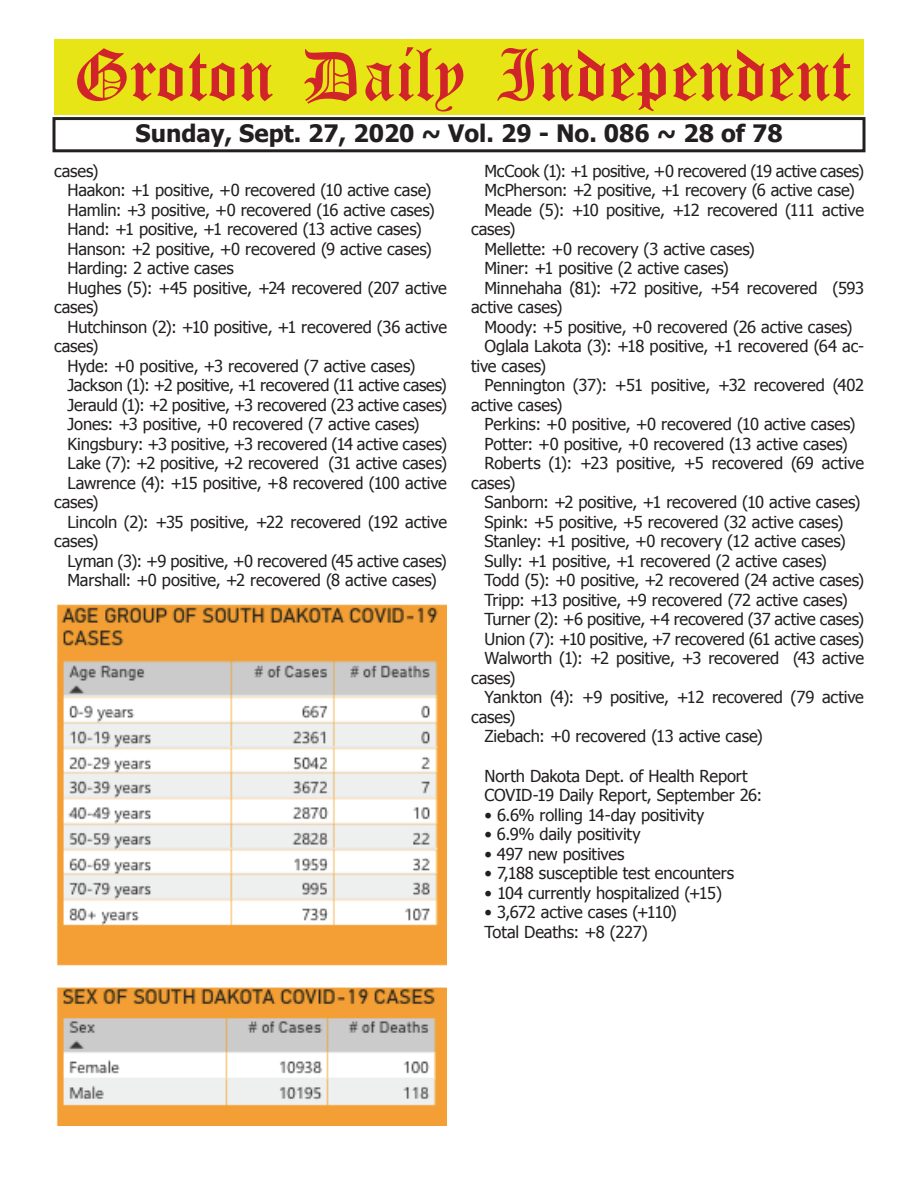
<style>
.page{position:relative;width:918px;height:1188px;background:#fff}
.page>*{position:absolute;margin:0;border:0;box-sizing:border-box;transform-origin:0 0}
.t1{font:54px "Old English Five";color:#d1232a}
.t2{font:700 24px "Tahoma";color:#231f20}
.t3{font:16.5px/19.5px "Tahoma";letter-spacing:-.01em;color:#231f20}
</style>
<div class="page">
<div style="left:52px;top:117px;width:814px;height:35px;border:3px solid #231f20"></div>
<div style="left:54px;top:40px;width:810px;height:75px;background:#e7e515"></div>
<img style="left:56px;top:604px;width:391px;height:521px">
<h1 class="t1" style="left:73px;top:50px;width:779px">Groton Daily Independent</h1>
<h2 class="t2" style="left:135px;top:116px;width:649px">Sunday, Sept. 27, 2020 ~ Vol. 29 - No. 086 ~ 28 of 78</h2>
<p class="t3" style="left:54px;top:160px;width:46px">cases)</p>
<p class="t3" style="left:67px;top:180px;width:366px">Haakon: +1 positive, +0 recovered (10 active case)</p>
<p class="t3" style="left:67px;top:199px;width:369px">Hamlin: +3 positive, +0 recovered (16 active cases)</p>
<p class="t3" style="left:67px;top:219px;width:356px">Hand: +1 positive, +1 recovered (13 active cases)</p>
<p class="t3" style="left:67px;top:238px;width:366px">Hanson: +2 positive, +0 recovered (9 active cases)</p>
<p class="t3" style="left:67px;top:258px;width:168px">Harding: 2 active cases</p>
<p class="t3" style="left:67px;top:277px;width:381px">Hughes (5): +45 positive, +24 recovered (207 active</p>
<p class="t3" style="left:54px;top:297px;width:46px">cases)</p>
<p class="t3" style="left:67px;top:316px;width:381px">Hutchinson (2): +10 positive, +1 recovered (36 active</p>
<p class="t3" style="left:54px;top:336px;width:46px">cases)</p>
<p class="t3" style="left:67px;top:355px;width:349px">Hyde: +0 positive, +3 recovered (7 active cases)</p>
<p class="t3" style="left:67px;top:375px;width:381px">Jackson (1): +2 positive, +1 recovered (11 active cases)</p>
<p class="t3" style="left:67px;top:394px;width:381px">Jerauld (1): +2 positive, +3 recovered (23 active cases)</p>
<p class="t3" style="left:67px;top:414px;width:354px">Jones: +3 positive, +0 recovered (7 active cases)</p>
<p class="t3" style="left:67px;top:433px;width:381px">Kingsbury: +3 positive, +3 recovered (14 active cases)</p>
<p class="t3" style="left:67px;top:453px;width:381px">Lake (7): +2 positive, +2 recovered (31 active cases)</p>
<p class="t3" style="left:67px;top:472px;width:381px">Lawrence (4): +15 positive, +8 recovered (100 active</p>
<p class="t3" style="left:54px;top:492px;width:46px">cases)</p>
<p class="t3" style="left:67px;top:511px;width:381px">Lincoln (2): +35 positive, +22 recovered (192 active</p>
<p class="t3" style="left:54px;top:531px;width:46px">cases)</p>
<p class="t3" style="left:67px;top:550px;width:381px">Lyman (3): +9 positive, +0 recovered (45 active cases)</p>
<p class="t3" style="left:67px;top:570px;width:371px">Marshall: +0 positive, +2 recovered (8 active cases)</p>
<p class="t3" style="left:485px;top:160px;width:381px">McCook (1): +1 positive, +0 recovered (19 active cases)</p>
<p class="t3" style="left:485px;top:180px;width:372px">McPherson: +2 positive, +1 recovery (6 active case)</p>
<p class="t3" style="left:485px;top:199px;width:381px">Meade (5): +10 positive, +12 recovered (111 active</p>
<p class="t3" style="left:471px;top:219px;width:46px">cases)</p>
<p class="t3" style="left:485px;top:238px;width:272px">Mellette: +0 recovery (3 active cases)</p>
<p class="t3" style="left:485px;top:258px;width:246px">Miner: +1 positive (2 active cases)</p>
<p class="t3" style="left:485px;top:277px;width:381px">Minnehaha (81): +72 positive, +54 recovered (593</p>
<p class="t3" style="left:471px;top:297px;width:93px">active cases)</p>
<p class="t3" style="left:485px;top:316px;width:370px">Moody: +5 positive, +0 recovered (26 active cases)</p>
<p class="t3" style="left:485px;top:336px;width:381px">Oglala Lakota (3): +18 positive, +1 recovered (64 ac-</p>
<p class="t3" style="left:471px;top:355px;width:77px">tive cases)</p>
<p class="t3" style="left:485px;top:375px;width:381px">Pennington (37): +51 positive, +32 recovered (402</p>
<p class="t3" style="left:471px;top:394px;width:93px">active cases)</p>
<p class="t3" style="left:485px;top:414px;width:372px">Perkins: +0 positive, +0 recovered (10 active cases)</p>
<p class="t3" style="left:485px;top:433px;width:365px">Potter: +0 positive, +0 recovered (13 active cases)</p>
<p class="t3" style="left:485px;top:453px;width:381px">Roberts (1): +23 positive, +5 recovered (69 active</p>
<p class="t3" style="left:471px;top:472px;width:46px">cases)</p>
<p class="t3" style="left:485px;top:492px;width:378px">Sanborn: +2 positive, +1 recovered (10 active cases)</p>
<p class="t3" style="left:485px;top:511px;width:360px">Spink: +5 positive, +5 recovered (32 active cases)</p>
<p class="t3" style="left:485px;top:531px;width:363px">Stanley: +1 positive, +0 recovery (12 active cases)</p>
<p class="t3" style="left:485px;top:550px;width:344px">Sully: +1 positive, +1 recovered (2 active cases)</p>
<p class="t3" style="left:485px;top:570px;width:381px">Todd (5): +0 positive, +2 recovered (24 active cases)</p>
<p class="t3" style="left:485px;top:589px;width:365px">Tripp: +13 positive, +9 recovered (72 active cases)</p>
<p class="t3" style="left:485px;top:609px;width:381px">Turner (2): +6 positive, +4 recovered (37 active cases)</p>
<p class="t3" style="left:485px;top:628px;width:381px">Union (7): +10 positive, +7 recovered (61 active cases)</p>
<p class="t3" style="left:485px;top:648px;width:381px">Walworth (1): +2 positive, +3 recovered (43 active</p>
<p class="t3" style="left:471px;top:667px;width:46px">cases)</p>
<p class="t3" style="left:485px;top:687px;width:381px">Yankton (4): +9 positive, +12 recovered (79 active</p>
<p class="t3" style="left:471px;top:706px;width:46px">cases)</p>
<p class="t3" style="left:485px;top:726px;width:280px">Ziebach: +0 recovered (13 active case)</p>
<p class="t3" style="left:485px;top:765px;width:279px">North Dakota Dept. of Health Report<br>COVID-19 Daily Report, September 26:</p>
<p class="t3" style="left:485px;top:804px;width:222px">• 6.6% rolling 14-day positivity</p>
<p class="t3" style="left:485px;top:824px;width:158px">• 6.9% daily positivity</p>
<p class="t3" style="left:485px;top:843px;width:142px">• 497 new positives</p>
<p class="t3" style="left:485px;top:863px;width:251px">• 7,188 susceptible test encounters</p>
<p class="t3" style="left:485px;top:882px;width:239px">• 104 currently hospitalized (+15)</p>
<p class="t3" style="left:485px;top:902px;width:194px">• 3,672 active cases (+110)<br>Total Deaths: +8 (227)</p>
</div>
